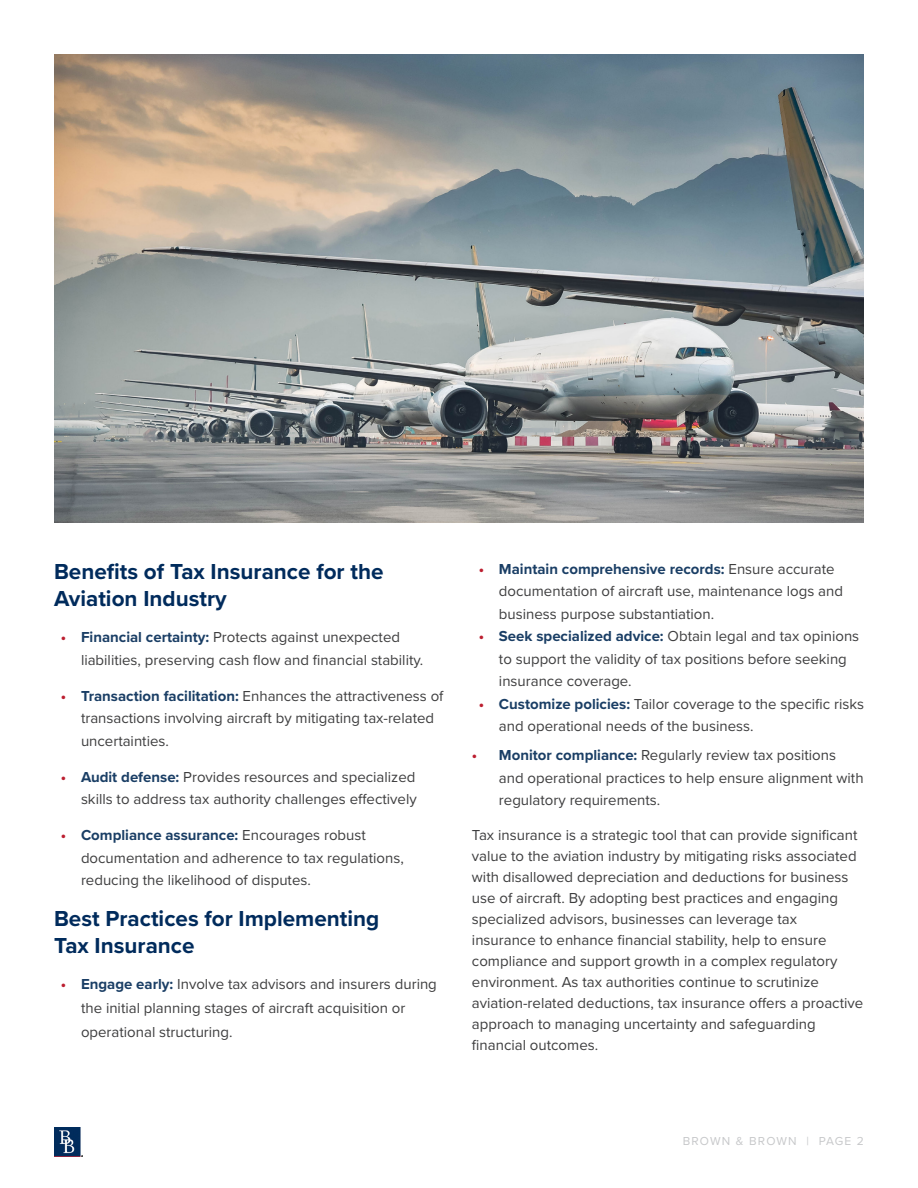
<style>
.page{position:relative;width:918px;height:1188px;background:#fff}
.page>*{position:absolute;margin:0;border:0;box-sizing:border-box;transform-origin:0 0}
.Body{font:700 22.5px/27px "Proxima Nova";color:#002b5c}
.Body_-_Bullets{font:700 22.5px/27px "Proxima Nova";color:#002b5c}
.Body_-_Bullets-2{font:15px/22.5px "Proxima Nova";color:#3e3e3f}
.t1{font:12px "Proxima Nova";letter-spacing:.1em;color:#c7c8ca}
.s1{font-weight:700;color:#bc1f30}
.s2{font-weight:700;color:#1a3e65}
</style>
<div class="page">
<img style="left:54px;top:1127px;width:28px;height:29px">
<img style="left:54px;top:54px;width:810px;height:469px">
<p class="Body" style="left:54px;top:558px;width:331px">Benefits of Tax Insurance for the<br>Aviation Industry</p>
<p class="Body_-_Bullets-2" style="left:81px;top:626px;width:344px;text-indent:-20px"><span class="s1">•</span> <span class="s2">Financial certainty:</span> Protects against unexpected liabilities, preserving cash flow and financial stability.</p>
<p class="Body_-_Bullets-2" style="left:81px;top:684px;width:364px;text-indent:-20px"><span class="s1">•</span> <span class="s2">Transaction facilitation:</span> Enhances the attractiveness of transactions involving aircraft by mitigating tax-related uncertainties.</p>
<p class="Body_-_Bullets-2" style="left:61px;top:765px;width:358px;text-align:right"><span class="s1">•</span> <span class="s2">Audit defense:</span> Provides resources and specialized skills to address tax authority challenges effectively</p>
<p class="Body_-_Bullets-2" style="left:81px;top:824px;width:324px;text-indent:-20px"><span class="s1">•</span> <span class="s2">Compliance assurance:</span> Encourages robust documentation and adherence to tax regulations, reducing the likelihood of disputes.</p>
<p class="Body_-_Bullets" style="left:54px;top:904px;width:327px">Best Practices for Implementing<br>Tax Insurance</p>
<p class="Body_-_Bullets-2" style="left:81px;top:971px;width:357px;line-height:24px;text-indent:-20px"><span class="s1">•</span> <span class="s2">Engage early:</span> Involve tax advisors and insurers during the initial planning stages of aircraft acquisition or operational structuring.</p>
<p class="Body_-_Bullets-2" style="left:499px;top:557px;width:346px;text-indent:-20px"><span class="s1">•</span> <span class="s2">Maintain comprehensive records:</span> Ensure accurate documentation of aircraft use, maintenance logs and business purpose substantiation.</p>
<p class="Body_-_Bullets-2" style="left:499px;top:624px;width:362px;text-indent:-20px"><span class="s1">•</span> <span class="s2">Seek specialized advice:</span> Obtain legal and tax opinions to support the validity of tax positions before seeking insurance coverage.</p>
<p class="Body_-_Bullets-2" style="left:499px;top:692px;width:367px;text-indent:-20px"><span class="s1">•</span> <span class="s2">Customize policies:</span> Tailor coverage to the specific risks and operational needs of the business.</p>
<p class="Body_-_Bullets-2" style="left:499px;top:743px;width:366px;text-indent:-27px"><span class="s1">•</span> <span class="s2">Monitor compliance:</span> Regularly review tax positions and operational practices to help ensure alignment with regulatory requirements.</p>
<p class="Body_-_Bullets-2" style="left:472px;top:824px;width:393px;line-height:21px">Tax insurance is a strategic tool that can provide significant value to the aviation industry by mitigating risks associated with disallowed depreciation and deductions for business use of aircraft. By adopting best practices and engaging specialized advisors, businesses can leverage tax insurance to enhance financial stability, help to ensure compliance and support growth in a complex regulatory environment. As tax authorities continue to scrutinize aviation-related deductions, tax insurance offers a proactive approach to managing uncertainty and safeguarding financial outcomes.</p>
<p class="t1" style="left:683px;top:1132px;width:183px">BROWN &amp; BROWN | PAGE 2</p>
</div>
